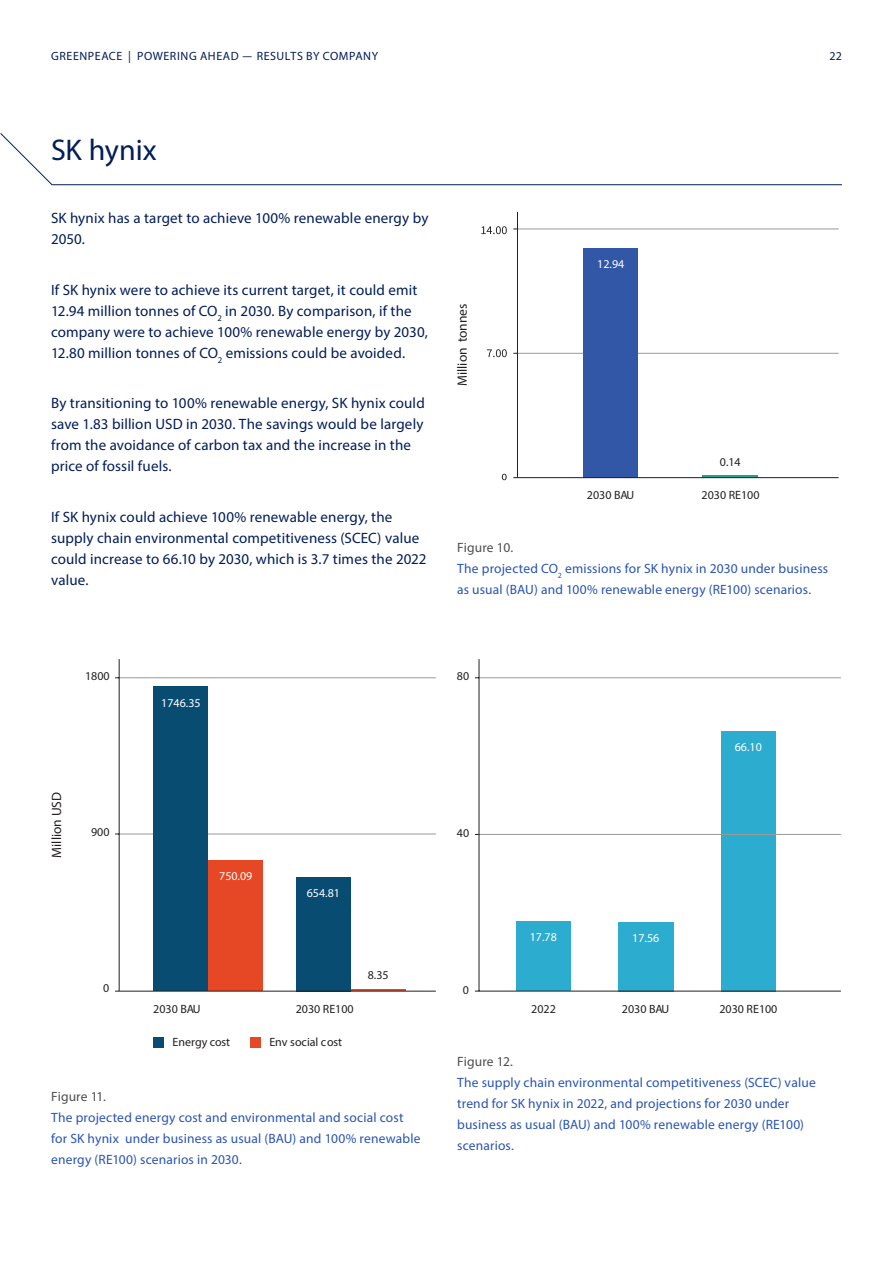
<style>
.page{position:relative;width:893px;height:1263px;background:#fff}
.page>*{position:absolute;margin:0;border:0;box-sizing:border-box;transform-origin:0 0}
._00__Folio{font:30px "Myriad Pro";letter-spacing:-.005em;color:#021d58}
._00__Folio-2{font:15px/21px "Myriad Pro";letter-spacing:.01em;color:#021d58}
._00__Folio-3{font:13.5px/21px "Myriad Pro";letter-spacing:.015em;color:#2954b3}
._00__Folio-4{font:13.5px "Myriad Pro";letter-spacing:.01em;color:#4d4d4f}
.t1{font:13.5px "Myriad Pro";color:#231f20}
.t2{font:12px "Myriad Pro";color:#231f20}
.t3{font:12px "Myriad Pro";letter-spacing:.05em;color:#021d58}
.t4{font:12px "Myriad Pro";color:#fff}
</style>
<div class="page">
<svg style="left:0;top:133px;width:842px;height:52px"></svg>
<div style="left:296px;top:877px;width:55px;height:114px;background:#084c72"></div>
<hr style="left:351px;top:989px;width:55px;height:2px;background:#e64825">
<hr style="left:119px;top:677px;width:317px;height:1px;background:#989999">
<hr style="left:119px;top:834px;width:317px;height:1px;background:#989999">
<hr style="left:119px;top:659px;width:1px;height:332px;background:#231f20">
<div style="left:208px;top:860px;width:55px;height:131px;background:#e64825"></div>
<div style="left:153px;top:1036px;width:11px;height:11px;background:#084c72"></div>
<div style="left:250px;top:1036px;width:11px;height:11px;background:#e64825"></div>
<div style="left:153px;top:687px;width:55px;height:304px;background:#084c72"></div>
<hr style="left:115px;top:991px;width:321px;height:1px;background:#231f20">
<div style="left:721px;top:731px;width:55px;height:260px;background:#2cacce"></div>
<div style="left:618px;top:922px;width:55px;height:69px;background:#2cacce"></div>
<div style="left:516px;top:921px;width:55px;height:70px;background:#2cacce"></div>
<hr style="left:479px;top:677px;width:362px;height:1px;background:#989999">
<hr style="left:479px;top:834px;width:362px;height:1px;background:#989999">
<hr style="left:479px;top:659px;width:1px;height:332px;background:#231f20">
<hr style="left:475px;top:991px;width:366px;height:1px;background:#231f20">
<hr style="left:517px;top:353px;width:322px;height:1px;background:#989999">
<hr style="left:517px;top:229px;width:322px;height:1px;background:#989999">
<svg style="left:481px;top:226px;width:26px;height:8px"></svg>
<svg style="left:487px;top:349px;width:20px;height:8px"></svg>
<svg style="left:502px;top:474px;width:5px;height:6px"></svg>
<hr style="left:517px;top:212px;width:1px;height:266px;background:#231f20">
<div style="left:583px;top:248px;width:55px;height:230px;background:#3157a6"></div>
<hr style="left:703px;top:475px;width:55px;height:2px;background:#1ea490">
<hr style="left:513px;top:477px;width:326px;height:1px;background:#231f20">
<p class="t3" style="left:51px;top:49px;width:329px">GREENPEACE | POWERING AHEAD -RESULTS BY COMPANY</p>
<p class="t3" style="left:829px;top:49px;width:14px">22</p>
<p class="_00__Folio" style="left:51px;top:131px;width:107px">SK hynix</p>
<p class="_00__Folio-2" style="left:51px;top:207px;width:379px">SK hynix has a target to achieve 100% renewable energy by<br>2050.</p>
<p class="_00__Folio-2" style="left:51px;top:279px;width:378px">If SK hynix were to achieve its current target, it could emit 12.94 million tonnes of CO<sub>2</sub> in 2030. By comparison, if the company were to achieve 100% renewable energy by 2030, 12.80 million tonnes of CO<sub>2</sub> emissions could be avoided.</p>
<p class="_00__Folio-2" style="left:51px;top:392px;width:375px">By transitioning to 100% renewable energy, SK hynix could save 1.83 billion USD in 2030. The savings would be largely from the avoidance of carbon tax and the increase in the price of fossil fuels.</p>
<p class="_00__Folio-2" style="left:51px;top:506px;width:377px">If SK hynix could achieve 100% renewable energy, the supply chain environmental competitiveness (SCEC) value could increase to 66.10 by 2030, which is 3.7 times the 2022 value.</p>
<p class="t1" style="left:454px;top:386px;width:83px;rotate:-90deg">Million tonnes</p>
<p class="t4" style="left:597px;top:256px;width:29px">12.94</p>
<p class="t2" style="left:720px;top:455px;width:22px">0.14</p>
<p class="t2" style="left:587px;top:488px;width:49px">2030 BAU</p>
<p class="t2" style="left:702px;top:488px;width:59px">2030 RE100</p>
<p class="_00__Folio-4" style="left:457px;top:539px;width:58px">Figure 10.</p>
<p class="_00__Folio-3" style="left:457px;top:558px;width:373px">The projected CO<sub>2</sub> emissions for SK hynix in 2030 under business as usual (BAU) and 100% renewable energy (RE100) scenarios.</p>
<p class="t2" style="left:85px;top:669px;width:26px">1800</p>
<p class="t1" style="left:48px;top:857px;width:67px;rotate:-90deg">Million USD</p>
<p class="t2" style="left:91px;top:825px;width:20px">900</p>
<p class="t2" style="left:103px;top:981px;width:8px">0</p>
<p class="t4" style="left:161px;top:695px;width:41px">1746.35</p>
<p class="t4" style="left:219px;top:869px;width:35px">750.09</p>
<p class="t4" style="left:307px;top:885px;width:35px">654.81</p>
<p class="t2" style="left:153px;top:1001px;width:49px">2030 BAU</p>
<p class="t2" style="left:296px;top:1001px;width:59px">2030 RE100</p>
<p class="t2" style="left:173px;top:1034px;width:59px">Energy cost</p>
<p class="t2" style="left:269px;top:1034px;width:74px">Env social cost</p>
<p class="t2" style="left:368px;top:967px;width:22px">8.35</p>
<p class="_00__Folio-4" style="left:51px;top:1088px;width:56px">Figure 11.</p>
<p class="_00__Folio-3" style="left:51px;top:1107px;width:371px">The projected energy cost and environmental and social cost for SK hynix under business as usual (BAU) and 100% renewable energy (RE100) scenarios in 2030.</p>
<p class="t2" style="left:457px;top:669px;width:14px">80</p>
<p class="t2" style="left:457px;top:826px;width:14px">40</p>
<p class="t2" style="left:463px;top:982px;width:8px">0</p>
<p class="t4" style="left:530px;top:930px;width:29px">17.78</p>
<p class="t4" style="left:632px;top:930px;width:29px">17.56</p>
<p class="t4" style="left:735px;top:739px;width:29px">66.10</p>
<p class="t2" style="left:531px;top:1001px;width:26px">2022</p>
<p class="t2" style="left:622px;top:1001px;width:49px">2030 BAU</p>
<p class="t2" style="left:719px;top:1001px;width:59px">2030 RE100</p>
<p class="_00__Folio-4" style="left:457px;top:1053px;width:57px">Figure 12.</p>
<p class="_00__Folio-3" style="left:457px;top:1071px;width:360px">The supply chain environmental competitiveness (SCEC) value trend for SK hynix in 2022, and projections for 2030 under business as usual (BAU) and 100% renewable energy (RE100) scenarios.</p>
</div>
